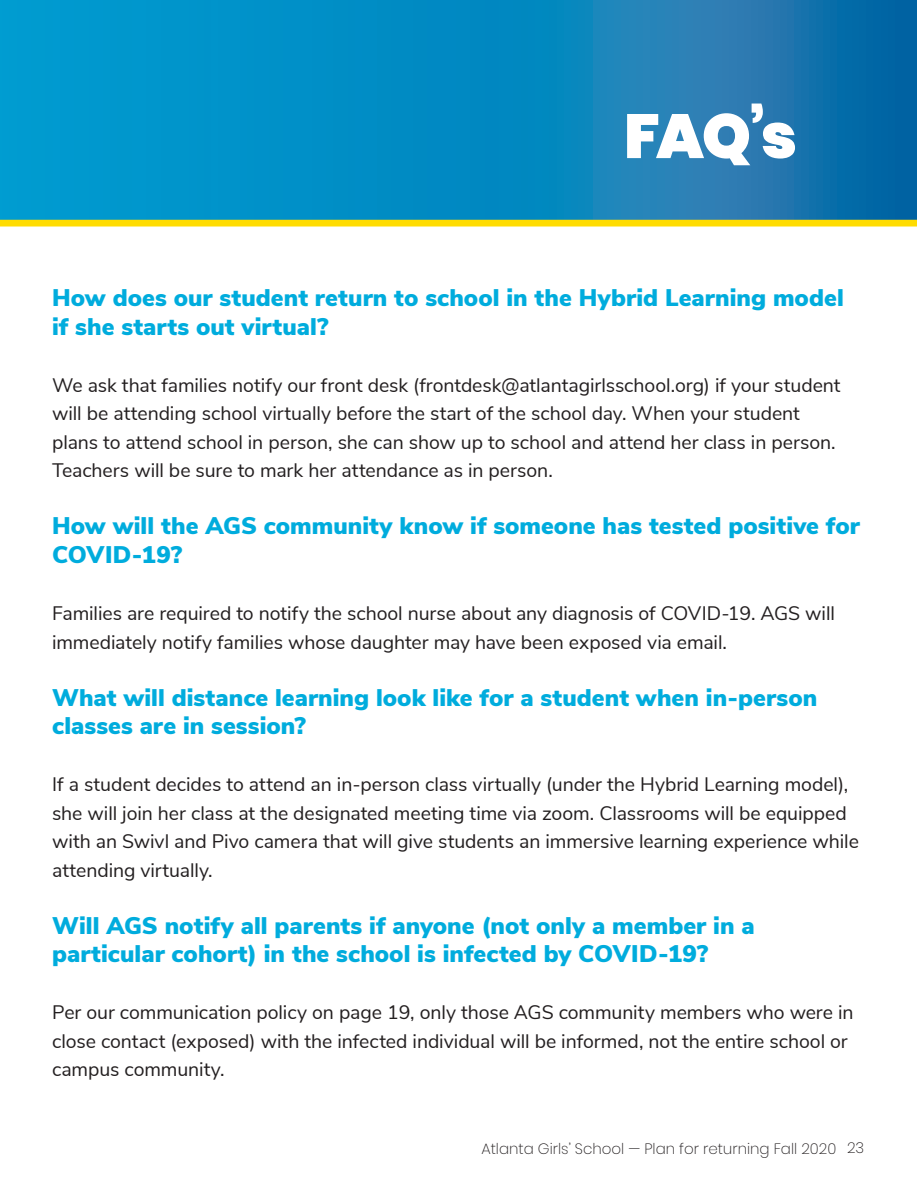
<style>
.page{position:relative;width:919px;height:1187px;background:#fff}
.page>*{position:absolute;margin:0;border:0;box-sizing:border-box;transform-origin:0 0}
.guideline_header{font:900 62.25px "Poppins";color:#fff}
.guideline_header-2{font:900 24px/28.5px "Nunito Sans";color:#00acdd}
.guideline_header-3{font:19.5px/28.5px "Nunito Sans";letter-spacing:-.005em;color:#231f20}
.t1{font:200 15px "Poppins";color:#231f20}
</style>
<div class="page">
<svg style="left:0;top:0;width:916px;height:220px;background:#0a87be"></svg>
<div style="left:0;top:220px;width:916px;height:6px;background:#ffdc01"></div>
<p class="guideline_header" style="left:624px;top:100px;width:174px">FAQ’s</p>
<p class="guideline_header-2" style="left:52px;top:283px;width:793px">How does our student return to school in the Hybrid Learning model if she starts out virtual?</p>
<p class="guideline_header-3" style="left:52px;top:369px;width:790px">We ask that families notify our front desk (frontdesk@atlantagirlsschool.org) if your student will be attending school virtually before the start of the school day. When your student plans to attend school in person, she can show up to school and attend her class in person.<br>Teachers will be sure to mark her attendance as in person.</p>
<p class="guideline_header-2" style="left:52px;top:511px;width:809px">How will the AGS community know if someone has tested positive for<br>COVID-19?</p>
<p class="guideline_header-3" style="left:52px;top:597px;width:784px">Families are required to notify the school nurse about any diagnosis of COVID-19. AGS will immediately notify families whose daughter may have been exposed via email.</p>
<p class="guideline_header-2" style="left:52px;top:682px;width:767px">What will distance learning look like for a student when in-person classes are in session?</p>
<p class="guideline_header-3" style="left:52px;top:768px;width:808px">If a student decides to attend an in-person class virtually (under the Hybrid Learning model), she will join her class at the designated meeting time via zoom. Classrooms will be equipped with an Swivl and Pivo camera that will give students an immersive learning experience while attending virtually.</p>
<p class="guideline_header-2" style="left:52px;top:910px;width:704px">Will AGS notify all parents if anyone (not only a member in a particular cohort) in the school is infected by COVID-19?</p>
<p class="guideline_header-3" style="left:52px;top:996px;width:803px">Per our communication policy on page 19, only those AGS community members who were in close contact (exposed) with the infected individual will be informed, not the entire school or campus community.</p>
<p class="t1" style="left:481px;top:1139px;width:384px">Atlanta Girls’ School — Plan for returning Fall 2020 23</p>
</div>
